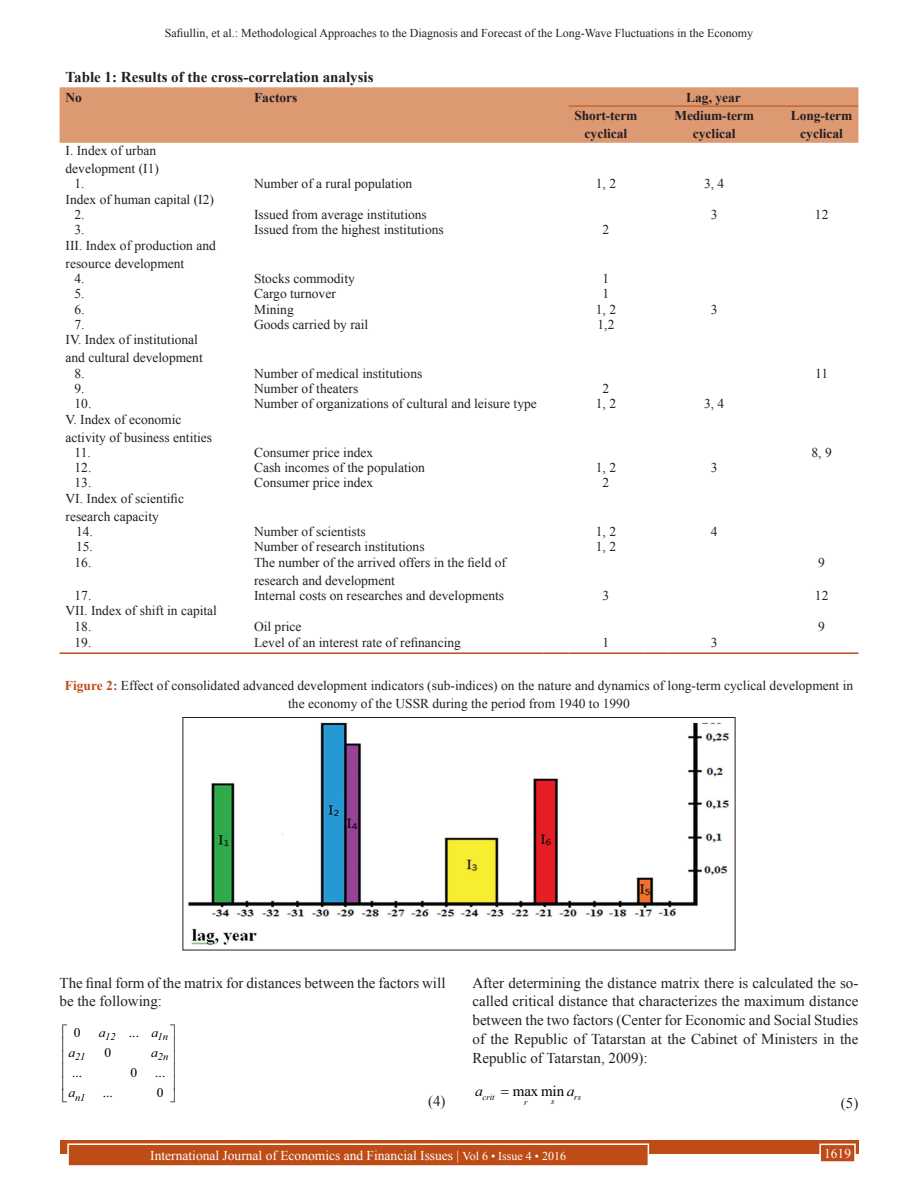
<style>
.page{position:relative;width:918px;height:1188px;background:#fff}
.page>*{position:absolute;margin:0;border:0;box-sizing:border-box;transform-origin:0 0}
.TX{font:15px/18.8px "Times New Roman";color:#231f20}
.TT{font:700 15px "Times New Roman";color:#231f20}
.t1{font:15px "Times New Roman";letter-spacing:-.01em;color:#000}
.t2{font:italic 15px "Times New Roman";color:#000}
.TB{font:13.5px/18px "Times New Roman";color:#231f20}
.FGC{font:13.5px/18px "Times New Roman";color:#231f20;text-align:center}
.TCH{font:700 13.5px/18px "Times New Roman";color:#231f20;text-align:center}
.t3{font:13.5px "Times New Roman";color:#fff}
.TBL{font:13.5px "Times New Roman";color:#231f20}
.t4{font:13.5px "Times New Roman";color:#000}
.t5{font:italic 13.5px "Times New Roman";color:#000}
.t6{font:12px "Times New Roman";color:#231f20}
.t7{font:italic 10.5px "Times New Roman";color:#000}
.t8{font:italic 8.7px "Times New Roman";color:#000}
.s1{font-weight:700;color:#bd4c16}
.s2{font-style:italic}
.s3{font-size:12px}
</style>
<div class="page">
<div style="left:60px;top:1140px;width:798px;height:13px;background:#bd4c16"></div>
<div style="left:68px;top:1144px;width:580px;height:22px;background:#bd4c16"></div>
<div style="left:67px;top:1143px;width:582px;height:24px;border:2px solid #fff"></div>
<div style="left:820px;top:1144px;width:35px;height:18px;background:#bd4c16"></div>
<div style="left:819px;top:1144px;width:37px;height:19px;border:2px solid #fff"></div>
<img style="left:188px;top:722px;width:542px;height:223px">
<div style="left:183px;top:717px;width:552px;height:233px;border:1px solid #231f20"></div>
<div style="left:60px;top:87px;width:798px;height:56px;background:#dd9972"></div>
<hr style="left:60px;top:652px;width:163px;height:2px;background:#bd4c16">
<hr style="left:223px;top:652px;width:25px;height:2px;background:#bd4c16">
<hr style="left:248px;top:652px;width:296px;height:2px;background:#bd4c16">
<hr style="left:544px;top:652px;width:24px;height:2px;background:#bd4c16">
<hr style="left:568px;top:652px;width:76px;height:2px;background:#bd4c16">
<hr style="left:644px;top:652px;width:24px;height:2px;background:#bd4c16">
<hr style="left:668px;top:652px;width:92px;height:2px;background:#bd4c16">
<hr style="left:760px;top:652px;width:25px;height:2px;background:#bd4c16">
<hr style="left:785px;top:652px;width:73px;height:2px;background:#bd4c16">
<hr style="left:568px;top:106px;width:76px;height:1px;background:#bd4c16">
<svg style="left:644px;top:106px;width:24px;height:1px"></svg>
<hr style="left:668px;top:106px;width:92px;height:1px;background:#bd4c16">
<svg style="left:760px;top:106px;width:25px;height:1px"></svg>
<hr style="left:785px;top:106px;width:73px;height:1px;background:#bd4c16">
<p class="t6" style="left:165px;top:25px;width:590px">Safiullin, et al.: Methodological Approaches to the Diagnosis and Forecast of the Long-Wave Fluctuations in the Economy</p>
<p class="TT" style="left:66px;top:66px;width:310px">Table 1: Results of the cross-correlation analysis</p>
<p class="TCH" style="left:66px;top:88px;width:18px">No</p>
<p class="TCH" style="left:254px;top:88px;width:45px">Factors</p>
<p class="TCH" style="left:686px;top:88px;width:56px">Lag, year</p>
<p class="TCH" style="left:574px;top:106px;width:65px">Short‑term cyclical</p>
<p class="TCH" style="left:674px;top:106px;width:81px">Medium‑term cyclical</p>
<p class="TCH" style="left:791px;top:106px;width:63px">Long‑term cyclical</p>
<p class="TB" style="left:66px;top:141px;width:95px">I. Index of urban development (I1)</p>
<p class="TB" style="left:75px;top:175px;width:12px">1.</p>
<p class="TB" style="left:254px;top:175px;width:160px">Number of a rural population</p>
<p class="TB" style="left:596px;top:175px;width:22px">1, 2</p>
<p class="TB" style="left:704px;top:175px;width:22px">3, 4</p>
<p class="TB" style="left:66px;top:190px;width:150px">Index of human capital (I2)</p>
<p class="TB" style="left:75px;top:205px;width:12px">2.</p>
<p class="TB" style="left:254px;top:205px;width:174px">Issued from average institutions</p>
<p class="TB" style="left:711px;top:205px;width:8px">3</p>
<p class="TB" style="left:815px;top:205px;width:15px">12</p>
<p class="TB" style="left:75px;top:221px;width:12px">3.</p>
<p class="TB" style="left:254px;top:221px;width:191px">Issued from the highest institutions</p>
<p class="TB" style="left:603px;top:221px;width:8px">2</p>
<p class="TB" style="left:66px;top:236px;width:152px">III. Index of production and resource development</p>
<p class="TB" style="left:75px;top:269px;width:12px">4.</p>
<p class="TB" style="left:254px;top:269px;width:102px">Stocks commodity</p>
<p class="TB" style="left:603px;top:269px;width:8px">1</p>
<p class="TB" style="left:75px;top:285px;width:12px">5.</p>
<p class="TB" style="left:254px;top:285px;width:83px">Cargo turnover</p>
<p class="TB" style="left:603px;top:285px;width:8px">1</p>
<p class="TB" style="left:75px;top:300px;width:12px">6.</p>
<p class="TB" style="left:254px;top:300px;width:41px">Mining</p>
<p class="TB" style="left:596px;top:300px;width:22px">1, 2</p>
<p class="TB" style="left:711px;top:300px;width:8px">3</p>
<p class="TB" style="left:75px;top:315px;width:12px">7.</p>
<p class="TB" style="left:254px;top:315px;width:116px">Goods carried by rail</p>
<p class="TB" style="left:598px;top:315px;width:18px">1,2</p>
<p class="TB" style="left:66px;top:331px;width:139px">IV. Index of institutional and cultural development</p>
<p class="TB" style="left:75px;top:364px;width:12px">8.</p>
<p class="TB" style="left:254px;top:364px;width:170px">Number of medical institutions</p>
<p class="TB" style="left:815px;top:364px;width:15px">11</p>
<p class="TB" style="left:75px;top:379px;width:12px">9.</p>
<p class="TB" style="left:254px;top:379px;width:106px">Number of theaters</p>
<p class="TB" style="left:603px;top:379px;width:8px">2</p>
<p class="TB" style="left:75px;top:394px;width:18px">10.</p>
<p class="TB" style="left:254px;top:394px;width:284px">Number of organizations of cultural and leisure type</p>
<p class="TB" style="left:596px;top:394px;width:22px">1, 2</p>
<p class="TB" style="left:704px;top:394px;width:22px">3, 4</p>
<p class="TB" style="left:66px;top:410px;width:148px">V. Index of economic activity of business entities</p>
<p class="TB" style="left:75px;top:443px;width:18px">11.</p>
<p class="TB" style="left:254px;top:443px;width:121px">Consumer price index</p>
<p class="TB" style="left:812px;top:443px;width:22px">8, 9</p>
<p class="TB" style="left:75px;top:458px;width:18px">12.</p>
<p class="TB" style="left:254px;top:458px;width:172px">Cash incomes of the population</p>
<p class="TB" style="left:596px;top:458px;width:22px">1, 2</p>
<p class="TB" style="left:711px;top:458px;width:8px">3</p>
<p class="TB" style="left:75px;top:474px;width:18px">13.</p>
<p class="TB" style="left:254px;top:474px;width:121px">Consumer price index</p>
<p class="TB" style="left:603px;top:474px;width:8px">2</p>
<p class="TB" style="left:66px;top:489px;width:120px">VI. Index of scientific research capacity</p>
<p class="TB" style="left:76px;top:522px;width:18px">14.</p>
<p class="TB" style="left:254px;top:522px;width:113px">Number of scientists</p>
<p class="TB" style="left:596px;top:522px;width:22px">1, 2</p>
<p class="TB" style="left:711px;top:522px;width:8px">4</p>
<p class="TB" style="left:76px;top:538px;width:18px">15.</p>
<p class="TB" style="left:254px;top:538px;width:172px">Number of research institutions</p>
<p class="TB" style="left:596px;top:538px;width:22px">1, 2</p>
<p class="TB" style="left:75px;top:553px;width:18px">16.</p>
<p class="TB" style="left:254px;top:553px;width:254px">The number of the arrived offers in the field of research and development</p>
<p class="TB" style="left:818px;top:553px;width:8px">9</p>
<p class="TB" style="left:75px;top:586px;width:18px">17.</p>
<p class="TB" style="left:254px;top:586px;width:252px">Internal costs on researches and developments</p>
<p class="TB" style="left:603px;top:586px;width:8px">3</p>
<p class="TB" style="left:815px;top:586px;width:15px">12</p>
<p class="TB" style="left:66px;top:602px;width:153px">VII. Index of shift in capital</p>
<p class="TB" style="left:75px;top:617px;width:18px">18.</p>
<p class="TB" style="left:254px;top:617px;width:49px">Oil price</p>
<p class="TB" style="left:818px;top:617px;width:8px">9</p>
<p class="TBL" style="left:75px;top:634px;width:18px">19.</p>
<p class="TBL" style="left:254px;top:634px;width:208px">Level of an interest rate of refinancing</p>
<p class="TBL" style="left:603px;top:634px;width:8px">1</p>
<p class="TBL" style="left:711px;top:634px;width:8px">3</p>
<p class="FGC" style="left:65px;top:677px;width:790px"><span class="s1">Figure 2:</span> Effect of consolidated advanced development indicators (sub-indices) on the nature and dynamics of long-term cyclical development in the economy of the USSR during the period from 1940 to 1990</p>
<p class="TX" style="left:60px;top:973px;width:387px;line-height:18px">The final form of the matrix for distances between the factors will be the following:</p>
<p class="t4" style="left:74px;top:1023px;width:8px">0</p>
<p class="t4" style="left:105px;top:1043px;width:8px">0</p>
<p class="t4" style="left:131px;top:1063px;width:8px">0</p>
<p class="t4" style="left:157px;top:1084px;width:8px">0</p>
<p class="t5" style="left:99px;top:1023px;width:8px">a</p>
<p class="t5" style="left:151px;top:1023px;width:8px">a</p>
<p class="t7" style="left:105px;top:1029px;width:12px">12</p>
<p class="t7" style="left:158px;top:1029px;width:12px">1n</p>
<p class="t4" style="left:129px;top:1023px;width:12px">...</p>
<p class="t5" style="left:68px;top:1043px;width:8px">a</p>
<p class="t5" style="left:151px;top:1043px;width:8px">a</p>
<p class="t5" style="left:68px;top:1083px;width:8px">a</p>
<p class="t7" style="left:75px;top:1050px;width:12px">21</p>
<p class="t7" style="left:158px;top:1050px;width:12px">2n</p>
<p class="t7" style="left:75px;top:1090px;width:12px">n1</p>
<p class="t4" style="left:72px;top:1063px;width:12px">...</p>
<p class="t4" style="left:155px;top:1063px;width:12px">...</p>
<p class="t4" style="left:103px;top:1084px;width:12px">...</p>
<p class="TX" style="left:428px;top:1092px;width:19px">(4)</p>
<p class="TX" style="left:472px;top:973px;width:387px;text-align:justify">After determining the distance matrix there is calculated the so&shy;called critical distance that characterizes the maximum distance between the two factors (Center for Economic and Social Studies of the Republic of Tatarstan at the Cabinet of Ministers in the Republic of Tatarstan, 2009):</p>
<p class="t2" style="left:475px;top:1080px;width:9px">a</p>
<p class="t1" style="left:513px;top:1081px;width:63px">max min <span class="s2">a</span></p>
<p class="t8" style="left:483px;top:1091px;width:13px">crit</p>
<p class="t8" style="left:524px;top:1096px;width:5px">r</p>
<p class="t8" style="left:551px;top:1095px;width:5px">s</p>
<p class="t8" style="left:574px;top:1091px;width:8px">rs</p>
<p class="TX" style="left:841px;top:1093px;width:19px">(5)</p>
<p class="t3" style="left:150px;top:1146px;width:417px">International Journal of Economics and Financial Issues | <span class="s3">Vol 6 • Issue 4 • 2016</span></p>
<p class="t3" style="left:824px;top:1144px;width:28px">1619</p>
</div>
